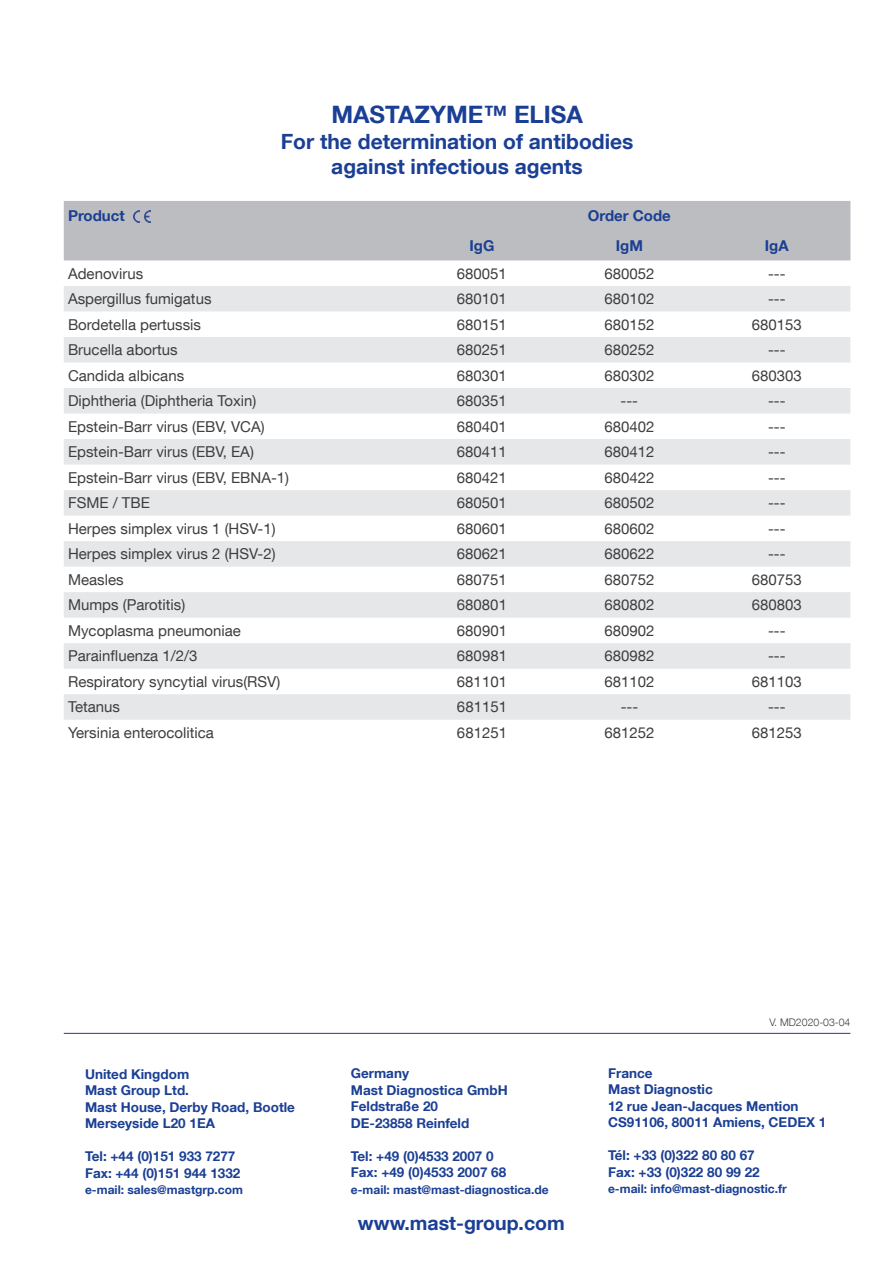
<style>
.page{position:relative;width:893px;height:1263px;background:#fff}
.page>*{position:absolute;margin:0;border:0;box-sizing:border-box;transform-origin:0 0}
.t1{font:700 24px "Helvetica Neue LT Com";color:#1b3f94}
.t2{font:700 21px/25.5px "Helvetica Neue LT Com";color:#1b3f94;text-align:center}
.t3{font:700 19.5px "Helvetica Neue LT Com";color:#1b3f94}
.t4{font:15px "Helvetica Neue LT Com";color:#3e3e3f}
.t5{font:700 15px "Helvetica Neue LT Com";color:#1b3f94}
.t6{font:700 13.5px/16.5px "Helvetica Neue LT Com";color:#1b3f94}
.t7{font:700 12px "Helvetica Neue LT Com";color:#1b3f94}
.t8{font:300 10.5px "Helvetica Neue LT Com";color:#3e3e3f}
</style>
<div class="page">
<hr style="left:64px;top:1033px;width:786px;height:1px;background:#1b3f94">
<div style="left:64px;top:201px;width:786px;height:59px;background:#bcbdc0"></div>
<svg style="left:64px;top:286px;width:786px;height:434px;fill:#e6e7e9"></svg>
<img style="left:133px;top:210px;width:18px;height:13px">
<h1 class="t1" style="left:331px;top:100px;width:253px">MASTAZYME™ ELISA</h1>
<h2 class="t2" style="left:281px;top:128px;width:354px">For the determination of antibodies against infectious agents</h2>
<p class="t5" style="left:68px;top:206px;width:58px">Product</p>
<p class="t5" style="left:588px;top:206px;width:85px">Order Code</p>
<p class="t5" style="left:469px;top:236px;width:26px">IgG</p>
<p class="t5" style="left:616px;top:236px;width:29px">IgM</p>
<p class="t5" style="left:765px;top:236px;width:25px">IgA</p>
<p class="t4" style="left:68px;top:264px;width:77px">Adenovirus</p>
<p class="t4" style="left:457px;top:264px;width:52px">680051</p>
<p class="t4" style="left:604px;top:264px;width:52px">680052</p>
<p class="t4" style="left:768px;top:264px;width:19px">---</p>
<p class="t4" style="left:68px;top:289px;width:145px">Aspergillus fumigatus</p>
<p class="t4" style="left:457px;top:289px;width:52px">680101</p>
<p class="t4" style="left:604px;top:289px;width:52px">680102</p>
<p class="t4" style="left:768px;top:289px;width:19px">---</p>
<p class="t4" style="left:68px;top:315px;width:135px">Bordetella pertussis</p>
<p class="t4" style="left:457px;top:315px;width:52px">680151</p>
<p class="t4" style="left:604px;top:315px;width:52px">680152</p>
<p class="t4" style="left:752px;top:315px;width:52px">680153</p>
<p class="t4" style="left:68px;top:340px;width:111px">Brucella abortus</p>
<p class="t4" style="left:457px;top:340px;width:52px">680251</p>
<p class="t4" style="left:604px;top:340px;width:52px">680252</p>
<p class="t4" style="left:768px;top:340px;width:19px">---</p>
<p class="t4" style="left:68px;top:366px;width:118px">Candida albicans</p>
<p class="t4" style="left:457px;top:366px;width:52px">680301</p>
<p class="t4" style="left:604px;top:366px;width:52px">680302</p>
<p class="t4" style="left:752px;top:366px;width:52px">680303</p>
<p class="t4" style="left:68px;top:392px;width:190px">Diphtheria (Diphtheria Toxin)</p>
<p class="t4" style="left:457px;top:392px;width:52px">680351</p>
<p class="t4" style="left:621px;top:392px;width:19px">---</p>
<p class="t4" style="left:768px;top:392px;width:19px">---</p>
<p class="t4" style="left:68px;top:417px;width:198px">Epstein-Barr virus (EBV, VCA)</p>
<p class="t4" style="left:457px;top:417px;width:52px">680401</p>
<p class="t4" style="left:604px;top:417px;width:52px">680402</p>
<p class="t4" style="left:768px;top:417px;width:19px">---</p>
<p class="t4" style="left:68px;top:443px;width:187px">Epstein-Barr virus (EBV, EA)</p>
<p class="t4" style="left:457px;top:443px;width:52px">680411</p>
<p class="t4" style="left:604px;top:443px;width:52px">680412</p>
<p class="t4" style="left:768px;top:443px;width:19px">---</p>
<p class="t4" style="left:68px;top:468px;width:223px">Epstein-Barr virus (EBV, EBNA-1)</p>
<p class="t4" style="left:457px;top:468px;width:52px">680421</p>
<p class="t4" style="left:604px;top:468px;width:52px">680422</p>
<p class="t4" style="left:768px;top:468px;width:19px">---</p>
<p class="t4" style="left:68px;top:494px;width:83px">FSME / TBE</p>
<p class="t4" style="left:457px;top:494px;width:52px">680501</p>
<p class="t4" style="left:604px;top:494px;width:52px">680502</p>
<p class="t4" style="left:768px;top:494px;width:19px">---</p>
<p class="t4" style="left:68px;top:519px;width:209px">Herpes simplex virus 1 (HSV-1)</p>
<p class="t4" style="left:457px;top:519px;width:52px">680601</p>
<p class="t4" style="left:604px;top:519px;width:52px">680602</p>
<p class="t4" style="left:768px;top:519px;width:19px">---</p>
<p class="t4" style="left:68px;top:545px;width:209px">Herpes simplex virus 2 (HSV-2)</p>
<p class="t4" style="left:457px;top:545px;width:52px">680621</p>
<p class="t4" style="left:604px;top:545px;width:52px">680622</p>
<p class="t4" style="left:768px;top:545px;width:19px">---</p>
<p class="t4" style="left:68px;top:570px;width:57px">Measles</p>
<p class="t4" style="left:457px;top:570px;width:52px">680751</p>
<p class="t4" style="left:604px;top:570px;width:52px">680752</p>
<p class="t4" style="left:752px;top:570px;width:52px">680753</p>
<p class="t4" style="left:68px;top:596px;width:119px">Mumps (Parotitis)</p>
<p class="t4" style="left:457px;top:596px;width:52px">680801</p>
<p class="t4" style="left:604px;top:596px;width:52px">680802</p>
<p class="t4" style="left:752px;top:596px;width:52px">680803</p>
<p class="t4" style="left:68px;top:621px;width:174px">Mycoplasma pneumoniae</p>
<p class="t4" style="left:457px;top:621px;width:52px">680901</p>
<p class="t4" style="left:604px;top:621px;width:52px">680902</p>
<p class="t4" style="left:768px;top:621px;width:19px">---</p>
<p class="t4" style="left:68px;top:647px;width:131px">Parainfluenza 1/2/3</p>
<p class="t4" style="left:457px;top:647px;width:52px">680981</p>
<p class="t4" style="left:604px;top:647px;width:52px">680982</p>
<p class="t4" style="left:768px;top:647px;width:19px">---</p>
<p class="t4" style="left:68px;top:672px;width:214px">Respiratory syncytial virus(RSV)</p>
<p class="t4" style="left:457px;top:672px;width:52px">681101</p>
<p class="t4" style="left:604px;top:672px;width:52px">681102</p>
<p class="t4" style="left:752px;top:672px;width:52px">681103</p>
<p class="t4" style="left:68px;top:698px;width:53px">Tetanus</p>
<p class="t4" style="left:457px;top:698px;width:52px">681151</p>
<p class="t4" style="left:621px;top:698px;width:19px">---</p>
<p class="t4" style="left:768px;top:698px;width:19px">---</p>
<p class="t4" style="left:68px;top:723px;width:147px">Yersinia enterocolitica</p>
<p class="t4" style="left:457px;top:723px;width:52px">681251</p>
<p class="t4" style="left:604px;top:723px;width:52px">681252</p>
<p class="t4" style="left:752px;top:723px;width:52px">681253</p>
<p class="t6" style="left:85px;top:1065px;width:212px">United Kingdom<br>Mast Group Ltd.<br>Mast House, Derby Road, Bootle<br>Merseyside L20 1EA</p>
<p class="t6" style="left:85px;top:1148px;width:157px">Tel: +44 (0)151 933 7277<br>Fax: +44 (0)151 944 1332</p>
<p class="t7" style="left:85px;top:1182px;width:159px">e-mail: sales@mastgrp.com</p>
<p class="t6" style="left:351px;top:1065px;width:158px">Germany<br>Mast Diagnostica GmbH<br>Feldstraße 20<br>DE-23858 Reinfeld</p>
<p class="t6" style="left:351px;top:1147px;width:157px">Tel: +49 (0)4533 2007 0<br>Fax: +49 (0)4533 2007 68</p>
<p class="t7" style="left:351px;top:1182px;width:199px">e-mail: mast@mast-diagnostica.de</p>
<h3 class="t3" style="left:358px;top:1211px;width:208px">www.mast-group.com</h3>
<p class="t8" style="left:769px;top:1016px;width:83px">V. MD2020-03-04</p>
<p class="t6" style="left:608px;top:1064px;width:220px">France<br>Mast Diagnostic<br>12 rue Jean-Jacques Mention<br>CS91106, 80011 Amiens, CEDEX 1</p>
<p class="t6" style="left:608px;top:1147px;width:153px">Tél: +33 (0)322 80 80 67<br>Fax: +33 (0)322 80 99 22</p>
<p class="t7" style="left:608px;top:1181px;width:180px">e-mail: info@mast-diagnostic.fr</p>
</div>
